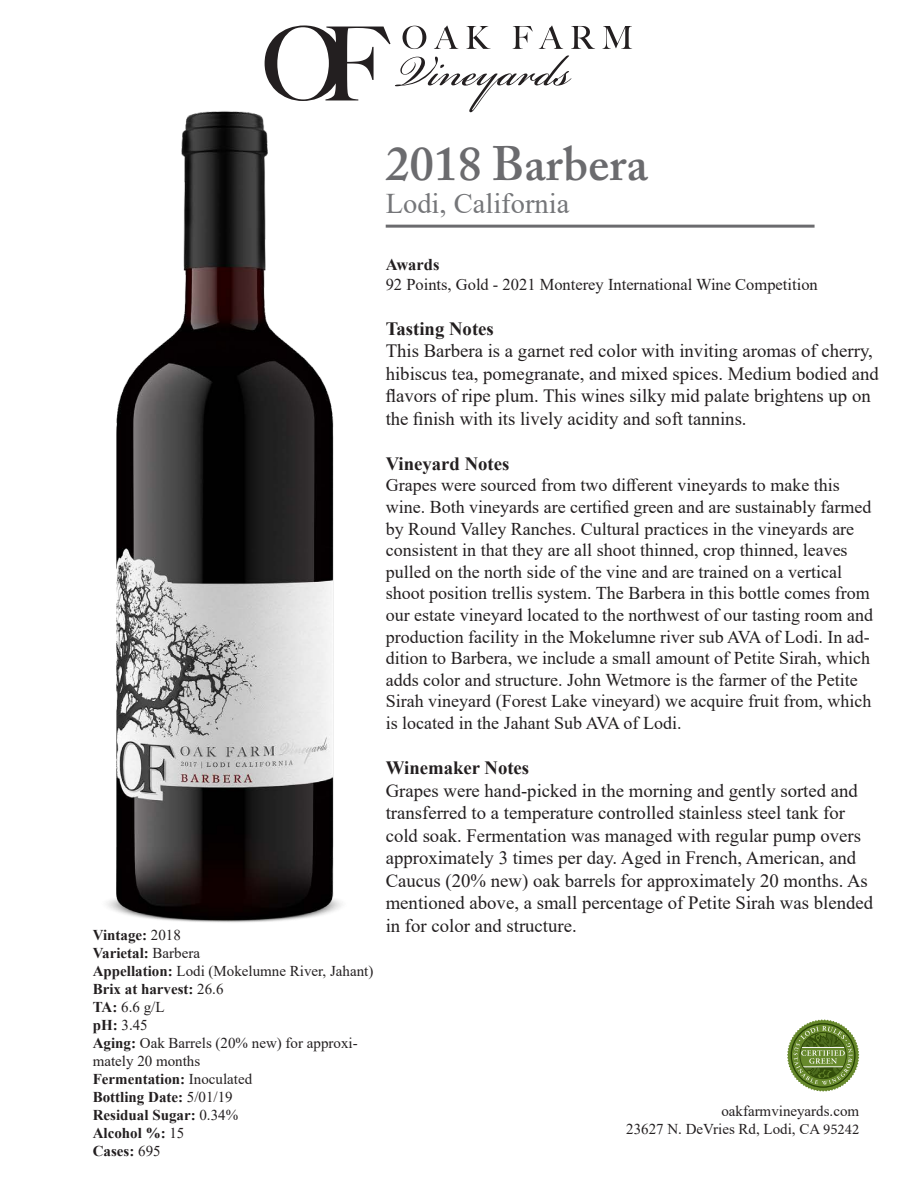
<style>
.page{position:relative;width:918px;height:1188px;background:#fff}
.page>*{position:absolute;margin:0;border:0;box-sizing:border-box;transform-origin:0 0}
.t1{font:600 48px "Adobe Caslon Pro";color:#6b6b6e}
.t2{font:28.5px "Times New Roman";color:#757679}
.t3{font:18.75px/22.5px "Times New Roman";color:#231f20}
.t4{font:700 18.75px "Times New Roman";color:#231f20}
.t5{font:18px/21.6px "Times New Roman";color:#231f20}
.t6{font:16.5px "Times New Roman";color:#231f20}
.t7{font:700 16.5px "Times New Roman";color:#231f20}
.t8{font:15px/18px "Times New Roman";color:#231f20}
.t9{font:700 15px/18px "Times New Roman";color:#231f20}
.s1{font-weight:400}
.s2{font-weight:700}
.s3{font-family:"Minion Pro"}
</style>
<div class="page">
<svg style="left:602px;top:26px;width:30px;height:23px"></svg>
<svg style="left:265px;top:26px;width:330px;height:86px"></svg>
<hr style="left:386px;top:225px;width:429px;height:3px;background:#6b6b6e">
<svg style="left:787px;top:1020px;width:72px;height:72px"></svg>
<div style="left:800px;top:1032px;width:47px;height:47px;border:1px solid #334e0a;border-radius:50%"></div>
<img style="left:107px;top:109px;width:267px;height:814px">
<p class="t1" style="left:386px;top:135px;width:264px">2018 Barbera</p>
<p class="t2" style="left:386px;top:183px;width:185px">Lodi, California</p>
<p class="t9" style="left:93px;top:925px;width:90px">Vintage: <span class="s1">2018</span></p>
<p class="t9" style="left:93px;top:943px;width:109px">Varietal: <span class="s1">Barbera</span></p>
<p class="t8" style="left:93px;top:961px;width:282px"><span class="s2">Appellation:</span> Lodi (Mokelumne River, Jahant)</p>
<p class="t9" style="left:93px;top:979px;width:132px">Brix at harvest: <span class="s1">26.6<br></span>TA: <span class="s1">6.6 g/L</span></p>
<p class="t8" style="left:93px;top:1015px;width:57px"><span class="s2">pH:</span> 3.45</p>
<p class="t8" style="left:93px;top:1033px;width:266px"><span class="s2">Aging:</span> Oak Barrels (20% new) for approxi&shy;mately 20 months</p>
<p class="t9" style="left:93px;top:1069px;width:161px">Fermentation: <span class="s1">Inoculated</span></p>
<p class="t9" style="left:93px;top:1087px;width:141px">Bottling Date: <span class="s1">5/01/19</span></p>
<p class="t9" style="left:93px;top:1105px;width:147px">Residual Sugar: <span class="s1">0.34%</span></p>
<p class="t9" style="left:93px;top:1123px;width:93px">Alcohol %: <span class="s1">15</span></p>
<p class="t9" style="left:93px;top:1141px;width:69px">Cases: <span class="s1">695</span></p>
<p class="t7" style="left:386px;top:253px;width:55px">Awards</p>
<p class="t6" style="left:386px;top:273px;width:434px">92 Points, Gold - 2021 Monterey International Wine Competition</p>
<p class="t4" style="left:386px;top:315px;width:110px">Tasting Notes</p>
<p class="t3" style="left:386px;top:339px;width:495px">This Barbera is a garnet red color with inviting aromas of cherry, hibiscus tea, pomegranate, and mixed spices. Medium bodied and flavors of ripe plum. This wines silky mid palate brightens up on the finish with its lively acidity and soft tannins.</p>
<p class="t4" style="left:386px;top:450px;width:125px">Vineyard Notes</p>
<p class="t5" style="left:386px;top:474px;width:489px">Grapes were sourced from two different vineyards to make this wine. Both vineyards are certified green and are sustainably farmed by Round Valley Ranches. Cultural practices in the vineyards are consistent in that they are all shoot thinned, crop thinned, leaves pulled on the north side of the vine and are trained on a vertical shoot position trellis system. The Barbera in this bottle comes from our estate vineyard located to the northwest of our tasting room and production facility in the Mokelumne river sub AVA of Lodi. In ad&shy;dition to Barbera, we include a small amount of Petite Sirah, which adds color and structure. John Wetmore is the farmer of the Petite Sirah vineyard (Forest Lake vineyard) we acquire fruit from, which is located in the Jahant Sub AVA of Lodi.</p>
<p class="t4" style="left:386px;top:754px;width:145px">Winemaker Notes</p>
<p class="t3" style="left:386px;top:778px;width:489px">Grapes were hand-picked in the morning and gently sorted and transferred to a temperature controlled stainless steel tank for cold soak. Fermentation was managed with regular pump overs approximately 3 times per day. Aged in French, American, and Caucus (20% new) oak barrels for approximately 20 months. As mentioned above, a small percentage of Petite Sirah was blended in for color and structure.</p>
<p class="t8" style="left:721px;top:1101px;width:139px">oakfarmvineyards.com</p>
<p class="t8" style="left:626px;top:1119px;width:235px">23627 N. DeVries Rd, Lodi, CA <span class="s3">95242</span></p>
</div>
